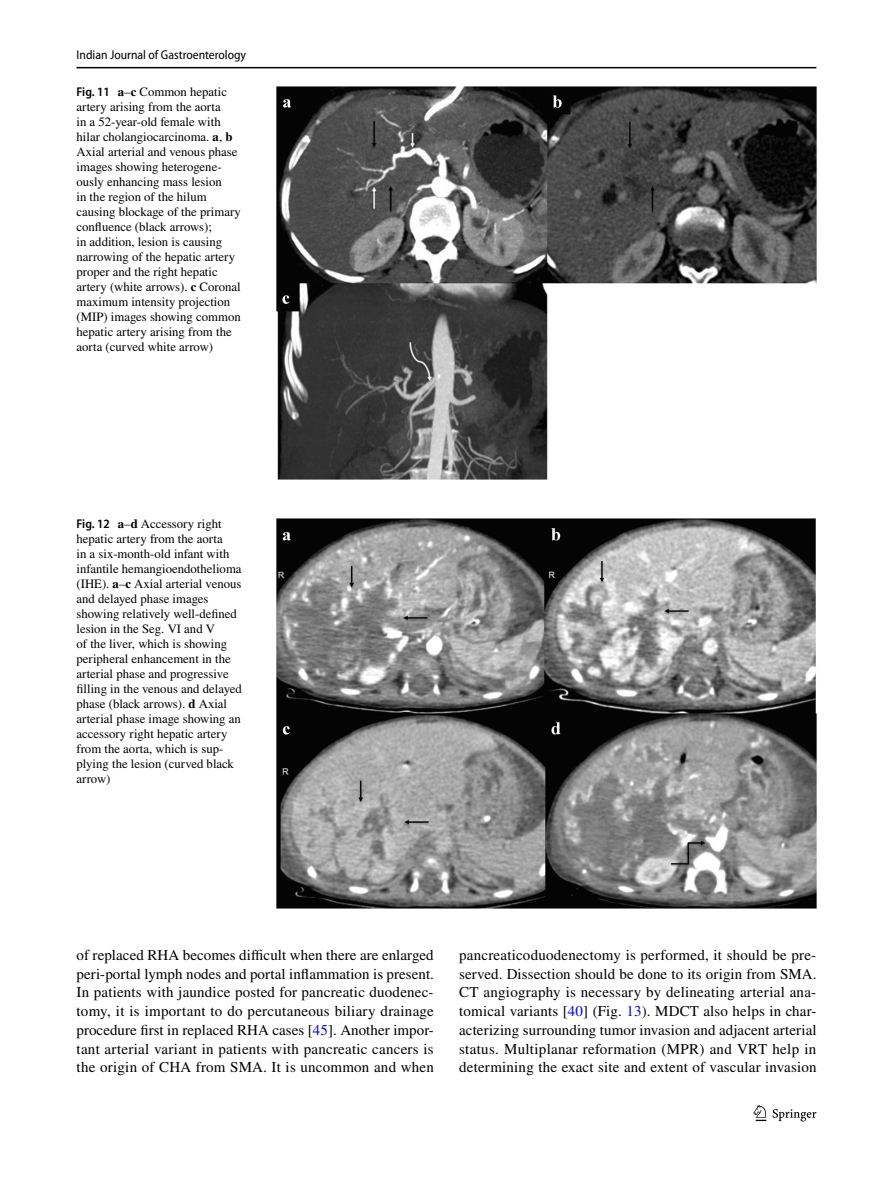
<style>
.page{position:relative;width:893px;height:1187px;background:#fff}
.page>*{position:absolute;margin:0;border:0;box-sizing:border-box;transform-origin:0 0}
.t1{font:15px/18.8px "STIX";letter-spacing:.015em;color:#000;text-align:justify}
.t2{font:12.75px/15px "STIX";color:#000}
.t3{font:semi-condensed 12.75px "Myriad Pro";color:#000}
.s1{font-family:"Myriad Pro";font-weight:600;font-stretch:semi-condensed}
.s2{font-weight:700}
.s3{color:#00f}
</style>
<div class="page">
<hr style="left:77px;top:67px;width:739px;height:1px;background:#000">
<svg style="left:753px;top:1105px;width:13px;height:15px"></svg>
<svg style="left:773px;top:1109px;width:43px;height:12px"></svg>
<img style="left:276px;top:87px;width:540px;height:392px">
<img style="left:276px;top:518px;width:540px;height:390px">
<p class="t3" style="left:77px;top:48px;width:171px">Indian Journal of Gastroenterology</p>
<p class="t2" style="left:77px;top:85px;width:166px"><span class="s1">Fig. 11</span> <span class="s2">a</span>–<span class="s2">c</span> Common hepatic artery arising from the aorta<br>in a 52-year-old female with hilar cholangiocarcinoma. <span class="s2">a</span>, <span class="s2">b<br></span>Axial arterial and venous phase images showing heterogene&shy;ously enhancing mass lesion<br>in the region of the hilum causing blockage of the primary confluence (black arrows);<br>in addition, lesion is causing narrowing of the hepatic artery proper and the right hepatic artery (white arrows). <span class="s2">c</span> Coronal maximum intensity projection (MIP) images showing common hepatic artery arising from the aorta (curved white arrow)</p>
<p class="t2" style="left:77px;top:517px;width:167px"><span class="s1">Fig. 12</span> <span class="s2">a</span>–<span class="s2">d</span> Accessory right hepatic artery from the aorta<br>in a six-month-old infant with infantile hemangioendothelioma (IHE). <span class="s2">a</span>–<span class="s2">c</span> Axial arterial venous and delayed phase images showing relatively well-defined lesion in the Seg. VI and V<br>of the liver, which is showing peripheral enhancement in the arterial phase and progressive filling in the venous and delayed phase (black arrows). <span class="s2">d</span> Axial arterial phase image showing an accessory right hepatic artery from the aorta, which is sup&shy;plying the lesion (curved black arrow)</p>
<p class="t1" style="left:77px;top:946px;width:359px">of replaced RHA becomes difficult when there are enlarged peri-portal lymph nodes and portal inflammation is present.<br>In patients with jaundice posted for pancreatic duodenec&shy;tomy, it is important to do percutaneous biliary drainage procedure first in replaced RHA cases [<span class="s3">45</span>]. Another impor&shy;tant arterial variant in patients with pancreatic cancers is the origin of CHA from SMA. It is uncommon and when</p>
<p class="t1" style="left:459px;top:946px;width:359px">pancreaticoduodenectomy is performed, it should be pre&shy;served. Dissection should be done to its origin from SMA.<br>CT angiography is necessary by delineating arterial ana&shy;tomical variants [<span class="s3">40</span>] (Fig. <span class="s3">13</span>). MDCT also helps in char&shy;acterizing surrounding tumor invasion and adjacent arterial status. Multiplanar reformation (MPR) and VRT help in determining the exact site and extent of vascular invasion</p>
</div>
